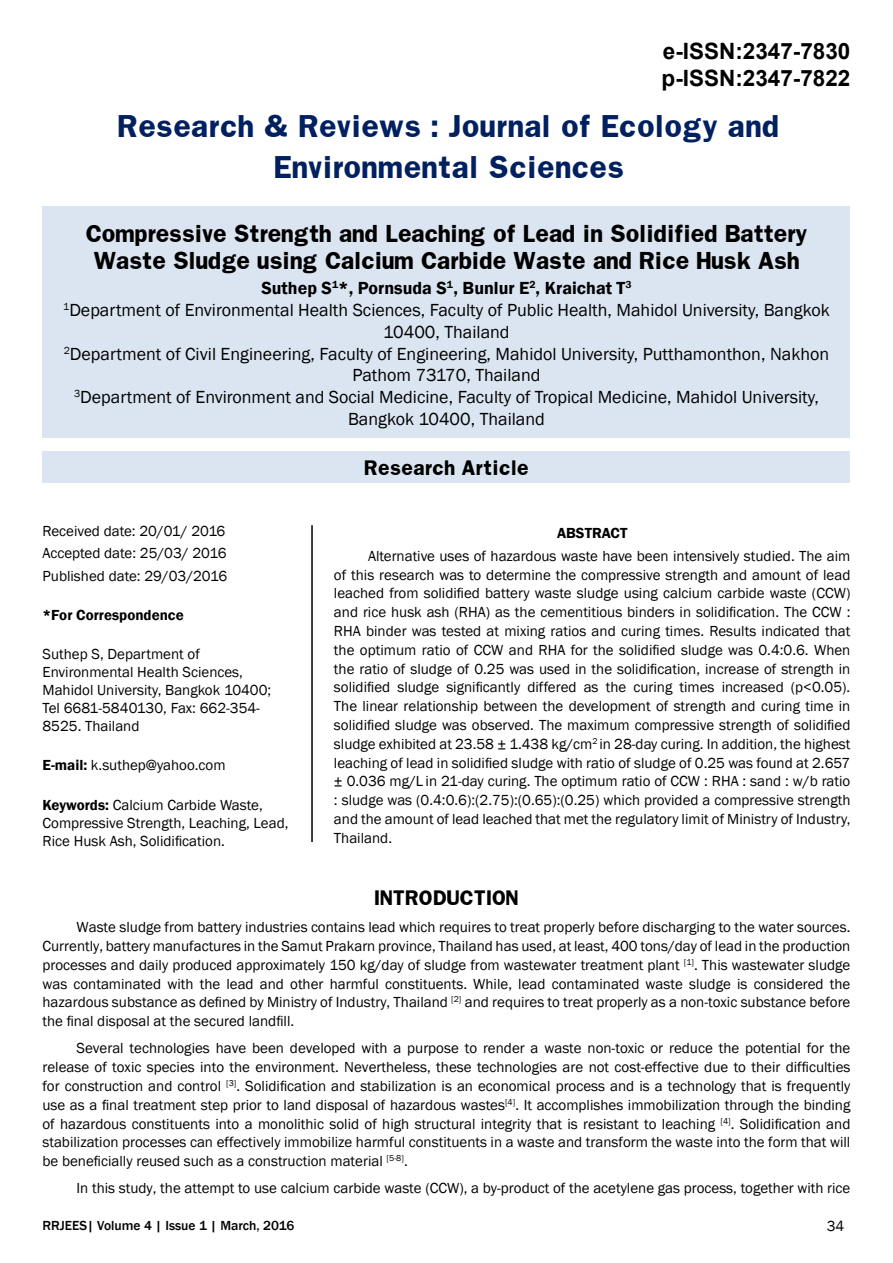
<style>
.page{position:relative;width:893px;height:1263px;background:#fff}
.page>*{position:absolute;margin:0;border:0;box-sizing:border-box;transform-origin:0 0}
.t1{font:700 27px/40.5px "Franklin";color:#002060;text-align:center}
.t2{font:700 22.5px/27px "Arial";color:#000}
.t3{font:700 21px/27px "Franklin";letter-spacing:-.02em;color:#000;text-align:center}
.t4{font:18px/21.9px "Franklin Gothic";color:#000;text-align:center}
.t5{font:700 18px "Franklin";color:#000}
.t6{font:15px/18.8px "Franklin Gothic";color:#000;text-align:justify}
.t7{font:600 15px "Franklin Gothic";color:#000}
.t8{font:500 13.5px "Franklin Gothic";color:#000}
.s1{font-weight:600}
</style>
<div class="page">
<div style="left:43px;top:206px;width:807px;height:232px;background:#dbe5f1"></div>
<div style="left:43px;top:451px;width:807px;height:32px;background:#dbe5f1"></div>
<hr style="left:311px;top:525px;width:2px;height:317px;background:#000">
<h2 class="t2" style="left:662px;top:38px;width:190px">e-ISSN:2347-7830 p-ISSN:2347-7822</h2>
<h1 class="t1" style="left:118px;top:106px;width:663px">Research &amp; Reviews : Journal of Ecology and<br>Environmental Sciences</h1>
<h3 class="t3" style="left:85px;top:220px;width:723px">Compressive Strength and Leaching of Lead in Solidified Battery<br>Waste Sludge using Calcium Carbide Waste and Rice Husk Ash</h3>
<p class="t4" style="left:63px;top:277px;width:768px"><span class="s1">Suthep S</span><sup>1</sup><span class="s1">*, Pornsuda S</span><sup>1</sup><span class="s1">, Bunlur E</span><sup>2</sup><span class="s1">, Kraichat T</span><sup>3<br></sup><sup>1</sup>Department of Environmental Health Sciences, Faculty of Public Health, Mahidol University, Bangkok 10400, Thailand<br><sup>2</sup>Department of Civil Engineering, Faculty of Engineering, Mahidol University, Putthamonthon, Nakhon Pathom 73170, Thailand<br><sup>3</sup>Department of Environment and Social Medicine, Faculty of Tropical Medicine, Mahidol University, Bangkok 10400, Thailand</p>
<p class="t5" style="left:364px;top:455px;width:166px">Research Article</p>
<p class="t6" style="left:43px;top:520px;width:186px;line-height:22.5px;text-align:left">Received date: 20/01/ 2016<br>Accepted date: 25/03/ 2016<br>Published date: 29/03/2016</p>
<p class="t7" style="left:43px;top:606px;width:143px">*For Correspondence</p>
<p class="t6" style="left:43px;top:645px;width:230px;line-height:18px;text-align:left">Suthep S, Department of<br>Environmental Health Sciences,<br>Mahidol University, Bangkok 10400;<br>Tel 6681-5840130, Fax: 662-354-<br>8525. Thailand</p>
<p class="t6" style="left:43px;top:756px;width:185px"><span class="s1">E-mail:</span> k.suthep@yahoo.com</p>
<p class="t6" style="left:43px;top:796px;width:247px;line-height:18px;text-align:left"><span class="s1">Keywords:</span> Calcium Carbide Waste,<br>Compressive Strength, Leaching, Lead,<br>Rice Husk Ash, Solidification.</p>
<p class="t7" style="left:557px;top:523px;width:72px">ABSTRACT</p>
<p class="t6" style="left:334px;top:547px;width:518px;text-indent:34px">Alternative uses of hazardous waste have been intensively studied. The aim of this research was to determine the compressive strength and amount of lead leached from solidified battery waste sludge using calcium carbide waste (CCW) and rice husk ash (RHA) as the cementitious binders in solidification. The CCW :<br>RHA binder was tested at mixing ratios and curing times. Results indicated that the optimum ratio of CCW and RHA for the solidified sludge was 0.4:0.6. When the ratio of sludge of 0.25 was used in the solidification, increase of strength in solidified sludge significantly differed as the curing times increased (p&lt;0.05).<br>The linear relationship between the development of strength and curing time in solidified sludge was observed. The maximum compressive strength of solidified sludge exhibited at 23.58 ± 1.438 kg/cm<sup>2</sup> in 28-day curing. In addition, the highest leaching of lead in solidified sludge with ratio of sludge of 0.25 was found at 2.657 ± 0.036 mg/L in 21-day curing. The optimum ratio of CCW : RHA : sand : w/b ratio : sludge was (0.4:0.6):(2.75):(0.65):(0.25) which provided a compressive strength and the amount of lead leached that met the regulatory limit of Ministry of Industry, Thailand.</p>
<p class="t5" style="left:374px;top:885px;width:146px">INTRODUCTION</p>
<p class="t6" style="left:42px;top:918px;width:809px;text-indent:34px">Waste sludge from battery industries contains lead which requires to treat properly before discharging to the water sources.<br>Currently, battery manufactures in the Samut Prakarn province, Thailand has used, at least, 400 tons/day of lead in the production processes and daily produced approximately 150 kg/day of sludge from wastewater treatment plant <sup>[1]</sup>. This wastewater sludge was contaminated with the lead and other harmful constituents. While, lead contaminated waste sludge is considered the hazardous substance as defined by Ministry of Industry, Thailand <sup>[2]</sup> and requires to treat properly as a non-toxic substance before the final disposal at the secured landfill.</p>
<p class="t6" style="left:42px;top:1039px;width:809px;text-indent:34px">Several technologies have been developed with a purpose to render a waste non-toxic or reduce the potential for the release of toxic species into the environment. Nevertheless, these technologies are not cost-effective due to their difficulties for construction and control <sup>[3]</sup>. Solidification and stabilization is an economical process and is a technology that is frequently use as a final treatment step prior to land disposal of hazardous wastes<sup>[4]</sup>. It accomplishes immobilization through the binding of hazardous constituents into a monolithic solid of high structural integrity that is resistant to leaching <sup>[4]</sup>. Solidification and stabilization processes can effectively immobilize harmful constituents in a waste and transform the waste into the form that will be beneficially reused such as a construction material <sup>[5-8]</sup>.</p>
<p class="t6" style="left:76px;top:1179px;width:775px">In this study, the attempt to use calcium carbide waste (CCW), a by-product of the acetylene gas process, together with rice</p>
<p class="t8" style="left:43px;top:1217px;width:253px">RRJEES| Volume 4 | Issue 1 | March, 2016</p>
<p class="t6" style="left:827px;top:1217px;width:19px">34</p>
</div>
